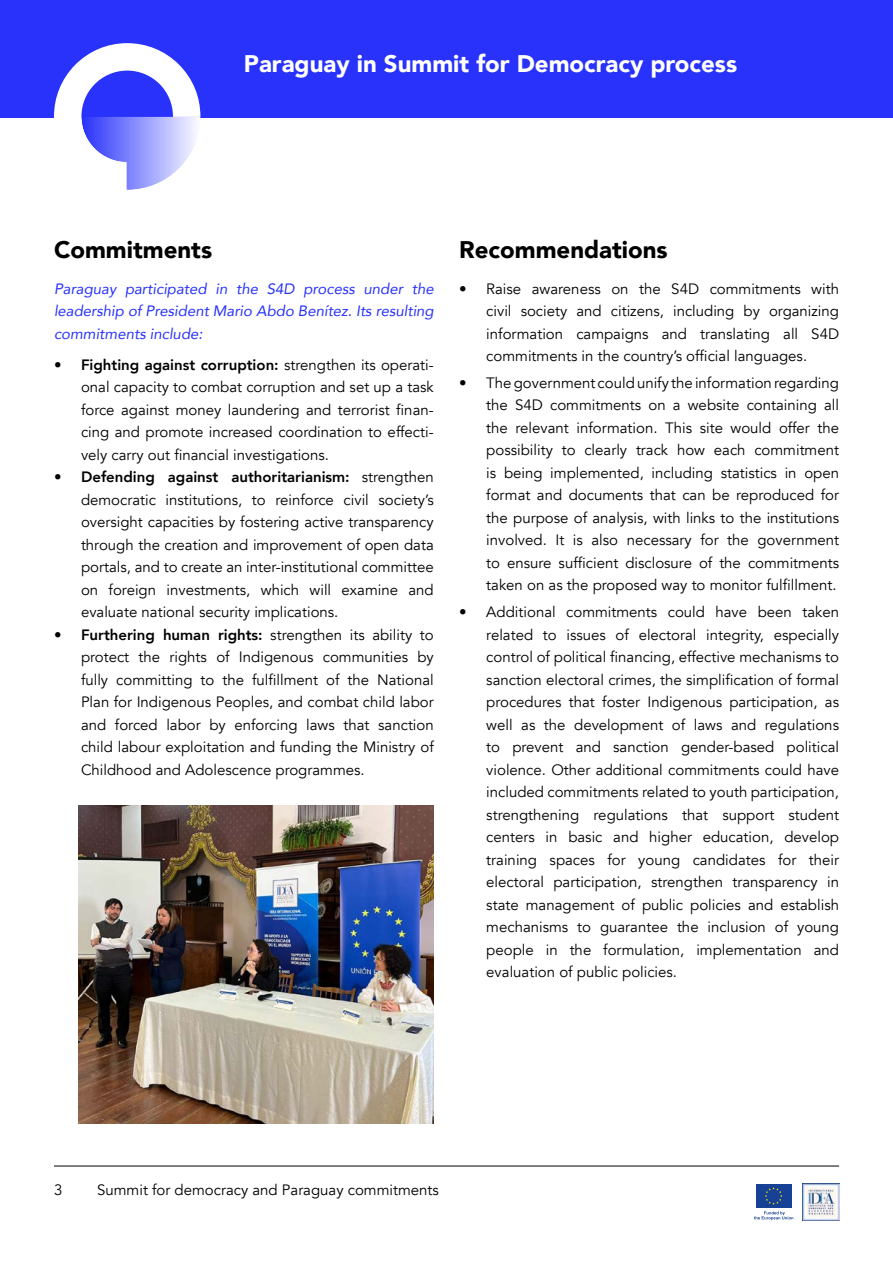
<style>
.page{position:relative;width:893px;height:1263px;background:#fff}
.page>*{position:absolute;margin:0;border:0;box-sizing:border-box;transform-origin:0 0}
.t1{font:900 24px "Avenir";color:#fff}
.t2{font:900 24px "Avenir";color:#000}
.t3{font:15px/22.5px "Avenir";color:#000;text-align:justify}
.t4{font:italic 15px/22.5px "Avenir";color:#2832fa;text-align:justify}
.s1{font-weight:800}
</style>
<div class="page">
<hr style="left:54px;top:1166px;width:785px;height:1px;background:#000">
<img style="left:803px;top:1184px;width:36px;height:36px">
<svg style="left:791px;top:1184px;width:1px;height:24px"></svg>
<div style="left:756px;top:1184px;width:35px;height:24px;background:#164194"></div>
<svg style="left:765px;top:1187px;width:17px;height:18px"></svg>
<svg style="left:754px;top:1211px;width:39px;height:9px"></svg>
<div style="left:0;top:0;width:893px;height:118px;background:#2832fa"></div>
<svg style="left:54px;top:43px;width:146px;height:147px"></svg>
<img style="left:79px;top:805px;width:355px;height:319px">
<h1 class="t1" style="left:244px;top:43px;width:495px">Paraguay in Summit for Democracy process</h1>
<h1 class="t2" style="left:54px;top:229px;width:160px">Commitments</h1>
<h1 class="t2" style="left:459px;top:229px;width:210px">Recommendations</h1>
<p class="t4" style="left:54px;top:277px;width:381px">Paraguay participated in the S4D process under the leadership of President Mario Abdo Benítez. Its resulting commitments include:</p>
<p class="t3" style="left:81px;top:353px;width:354px;text-indent:-27px"><span class="s1">• Fighting against corruption:</span> strengthen its operati&shy;onal capacity to combat corruption and set up a task force against money laundering and terrorist finan&shy;cing and promote increased coordination to effecti&shy;vely carry out financial investigations.</p>
<p class="t3" style="left:81px;top:466px;width:354px;text-indent:-27px"><span class="s1">• Defending against authoritarianism:</span> strengthen democratic institutions, to reinforce civil society’s oversight capacities by fostering active transparency through the creation and improvement of open data portals, and to create an inter-institutional committee on foreign investments, which will examine and evaluate national security implications.</p>
<p class="t3" style="left:81px;top:623px;width:354px;text-indent:-27px"><span class="s1">• Furthering human rights:</span> strengthen its ability to protect the rights of Indigenous communities by fully committing to the fulfillment of the National Plan for Indigenous Peoples, and combat child labor and forced labor by enforcing laws that sanction child labour exploitation and funding the Ministry of Childhood and Adolescence programmes.</p>
<p class="t3" style="left:486px;top:277px;width:354px;text-indent:-27px">• Raise awareness on the S4D commitments with civil society and citizens, including by organizing information campaigns and translating all S4D commitments in the country’s official languages.</p>
<p class="t3" style="left:486px;top:372px;width:354px;text-indent:-27px">• The government could unify the information regarding the S4D commitments on a website containing all the relevant information. This site would offer the possibility to clearly track how each commitment is being implemented, including statistics in open format and documents that can be reproduced for the purpose of analysis, with links to the institutions involved. It is also necessary for the government to ensure sufficient disclosure of the commitments taken on as the proposed way to monitor fulfillment.</p>
<p class="t3" style="left:486px;top:601px;width:354px;text-indent:-27px">• Additional commitments could have been taken related to issues of electoral integrity, especially control of political financing, effective mechanisms to sanction electoral crimes, the simplification of formal procedures that foster Indigenous participation, as well as the development of laws and regulations to prevent and sanction gender-based political violence. Other additional commitments could have included commitments related to youth participation, strengthening regulations that support student centers in basic and higher education, develop training spaces for young candidates for their electoral participation, strengthen transparency in state management of public policies and establish mechanisms to guarantee the inclusion of young people in the formulation, implementation and evaluation of public policies.</p>
<p class="t3" style="left:54px;top:1179px;width:10px">3</p>
<p class="t3" style="left:97px;top:1179px;width:343px">Summit for democracy and Paraguay commitments</p>
</div>
